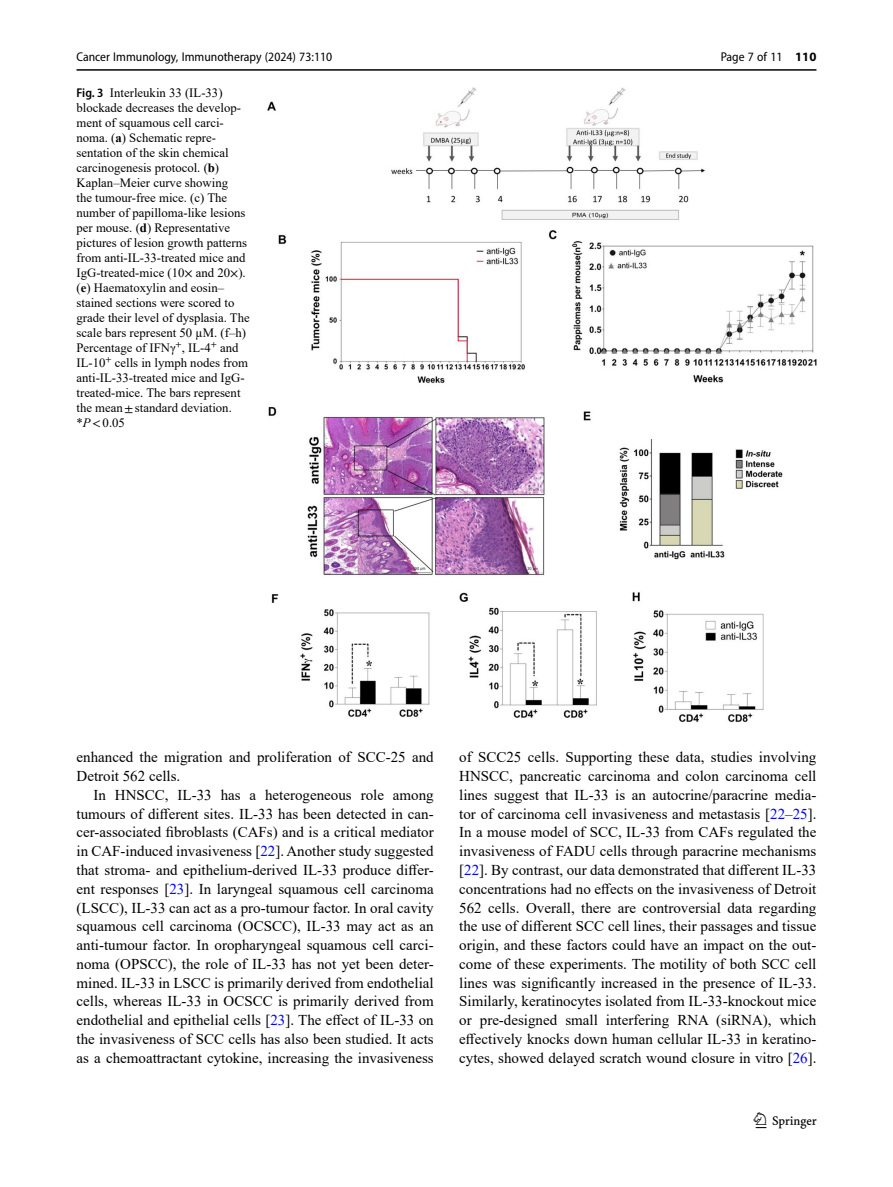
<style>
.page{position:relative;width:893px;height:1187px;background:#fff}
.page>*{position:absolute;margin:0;border:0;box-sizing:border-box;transform-origin:0 0}
.t1{font:22.5px "Springnew";color:#000}
.Body_Text_Indent{font:15px/18.8px "Times New Roman";color:#000;text-align:justify}
.Figure_Caption_Side{font:12.75px/15px "Times New Roman";color:#000}
.t2{font:semi-condensed 12.75px "Myriad Pro";color:#000}
.s1{font-family:"Myriad Pro";font-weight:600;font-stretch:semi-condensed}
.s2{font-weight:700}
.s3{font-family:"STIX"}
.s4{font-style:italic}
.s5{font-weight:700;font-stretch:normal}
.s6{color:#00f}
</style>
<div class="page">
<hr style="left:77px;top:69px;width:739px;height:2px;background:#000">
<img style="left:268px;top:87px;width:548px;height:635px">
<p class="t2" style="left:77px;top:49px;width:257px">Cancer Immunology, Immunotherapy (2024) 73:110</p>
<p class="Figure_Caption_Side" style="left:77px;top:84px;width:175px"><span class="s1">Fig. 3</span> Interleukin 33 (IL-33) blockade decreases the develop&shy;ment of squamous cell carci&shy;noma. (<span class="s2">a</span>) Schematic repre&shy;sentation of the skin chemical carcinogenesis protocol. (<span class="s2">b</span>)<br>Kaplan–Meier curve showing<br>the tumour-free mice. (c) The number of papilloma-like lesions per mouse. (<span class="s2">d</span>) Representative pictures of lesion growth patterns from anti-IL-33-treated mice and<br>IgG-treated-mice (10<span class="s3">×</span> and 20<span class="s3">×</span>). (<span class="s2">e</span>) Haematoxylin and eosin– stained sections were scored to grade their level of dysplasia. The scale bars represent 50 µM. (f–h)<br>Percentage of IFNγ<sup>+</sup>, IL-4<sup>+</sup> and<br>IL-10<sup>+</sup> cells in lymph nodes from anti-IL-33-treated mice and IgG&shy;treated-mice. The bars represent the mean<span class="s3">±</span>standard deviation. *<span class="s4">P</span><span class="s3">&lt;</span>0.05</p>
<p class="t2" style="left:721px;top:49px;width:97px">Page 7 of 11 <span class="s5">110</span></p>
<p class="Body_Text_Indent" style="left:77px;top:747px;width:359px">enhanced the migration and proliferation of SCC-25 and<br>Detroit 562 cells.</p>
<p class="Body_Text_Indent" style="left:77px;top:785px;width:359px;text-indent:17px">In HNSCC, IL-33 has a heterogeneous role among tumours of different sites. IL-33 has been detected in can&shy;cer-associated fibroblasts (CAFs) and is a critical mediator in CAF-induced invasiveness [<span class="s6">22</span>]. Another study suggested that stroma- and epithelium-derived IL-33 produce differ&shy;ent responses [<span class="s6">23</span>]. In laryngeal squamous cell carcinoma (LSCC), IL-33 can act as a pro-tumour factor. In oral cavity squamous cell carcinoma (OCSCC), IL-33 may act as an anti-tumour factor. In oropharyngeal squamous cell carci&shy;noma (OPSCC), the role of IL-33 has not yet been deter&shy;mined. IL-33 in LSCC is primarily derived from endothelial cells, whereas IL-33 in OCSCC is primarily derived from endothelial and epithelial cells [<span class="s6">23</span>]. The effect of IL-33 on the invasiveness of SCC cells has also been studied. It acts as a chemoattractant cytokine, increasing the invasiveness</p>
<p class="Body_Text_Indent" style="left:459px;top:747px;width:359px">of SCC25 cells. Supporting these data, studies involving HNSCC, pancreatic carcinoma and colon carcinoma cell lines suggest that IL-33 is an autocrine/paracrine media&shy;tor of carcinoma cell invasiveness and metastasis [<span class="s6">22</span>–<span class="s6">25</span>].<br>In a mouse model of SCC, IL-33 from CAFs regulated the invasiveness of FADU cells through paracrine mechanisms [<span class="s6">22</span>]. By contrast, our data demonstrated that different IL-33 concentrations had no effects on the invasiveness of Detroit 562 cells. Overall, there are controversial data regarding the use of different SCC cell lines, their passages and tissue origin, and these factors could have an impact on the out&shy;come of these experiments. The motility of both SCC cell lines was significantly increased in the presence of IL-33.<br>Similarly, keratinocytes isolated from IL-33-knockout mice or pre-designed small interfering RNA (siRNA), which effectively knocks down human cellular IL-33 in keratino&shy;cytes, showed delayed scratch wound closure in vitro [<span class="s6">26</span>].</p>
<h1 class="t1" style="left:756px;top:1107px;width:63px">1 3</h1>
</div>
